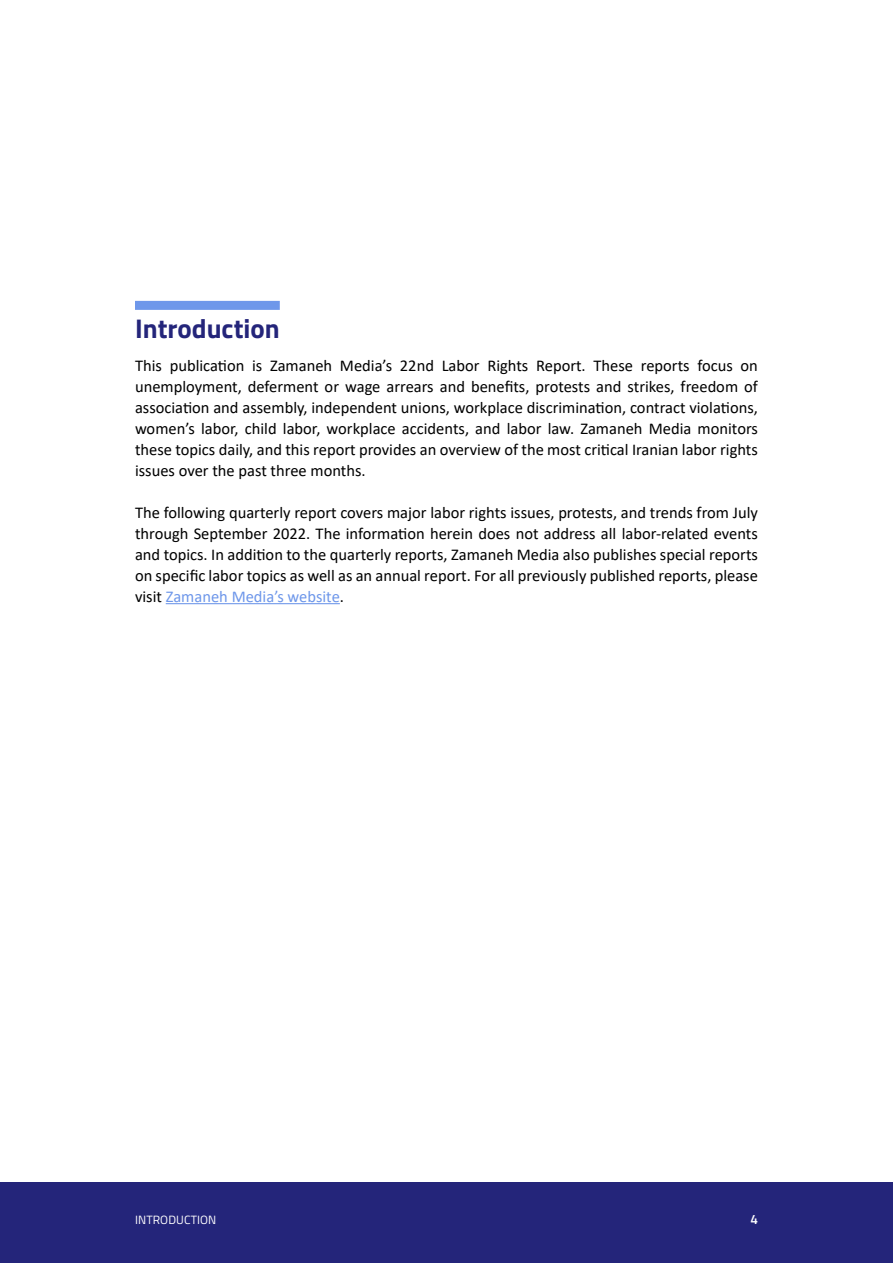
<style>
.page{position:relative;width:893px;height:1263px;background:#fff}
.page>*{position:absolute;margin:0;border:0;box-sizing:border-box;transform-origin:0 0}
.t1{font:700 27px "Titillium Web";color:#24257a}
.t2{font:16.5px/21px "Calibri";color:#000;text-align:justify}
.t3{font:600 13.5px "Titillium Web";color:#fff}
.t4{font:12px "Titillium Web";letter-spacing:.01em;color:#fff}
.s1{color:#6e97ea}
</style>
<div class="page">
<div style="left:0;top:1182px;width:893px;height:81px;background:#24257a"></div>
<div style="left:135px;top:301px;width:145px;height:9px;background:#6e97ea"></div>
<hr style="left:166px;top:603px;width:174px;height:1px;background:#6e97ea">
<h1 class="t1" style="left:135px;top:308px;width:146px">Introduction</h1>
<p class="t2" style="left:135px;top:354px;width:624px">This publication is Zamaneh Media’s 22nd Labor Rights Report. These reports focus on unemployment, deferment or wage arrears and benefits, protests and strikes, freedom of association and assembly, independent unions, workplace discrimination, contract violations, women’s labor, child labor, workplace accidents, and labor law. Zamaneh Media monitors these topics daily, and this report provides an overview of the most critical Iranian labor rights issues over the past three months.</p>
<p class="t2" style="left:135px;top:501px;width:624px">The following quarterly report covers major labor rights issues, protests, and trends from July through September 2022. The information herein does not address all labor-related events and topics. In addition to the quarterly reports, Zamaneh Media also publishes special reports on specific labor topics as well as an annual report. For all previously published reports, please visit <span class="s1">Zamaneh Media’s website</span>.</p>
<p class="t4" style="left:135px;top:1211px;width:27px">INTRODU</p>
<p class="t4" style="left:184px;top:1211px;width:34px">CTIO N</p>
<p class="t3" style="left:750px;top:1209px;width:9px">4</p>
</div>
